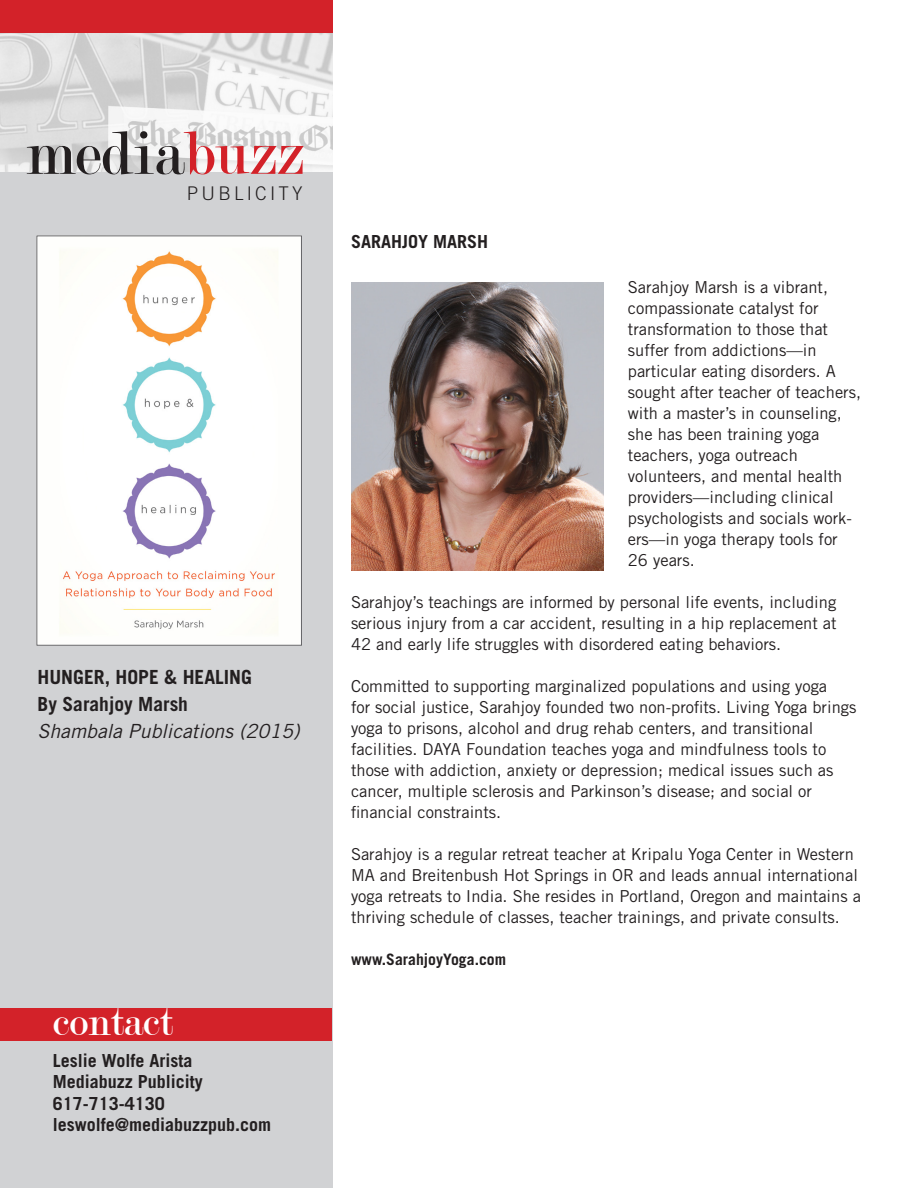
<style>
.page{position:relative;width:918px;height:1188px;background:#fff}
.page>*{position:absolute;margin:0;border:0;box-sizing:border-box;transform-origin:0 0}
.t1{font:65.25px "Modern";color:#231f20}
.t2{font:42px "Modern";color:#fff}
.t3{font:700 19.5px/27px "Trade Gothic LT Std";color:#231f20}
.t4{font:300 18.9px "Trade Gothic LT Std";letter-spacing:.17em;color:#231f20}
.t5{font:700 18px/21.6px "Trade Gothic LT Std";color:#231f20}
.t6{font:16.5px/21px "Trade Gothic LT Std";color:#231f20}
.t7{font:700 15.75px "Trade Gothic LT Std";color:#231f20}
.s1{color:#d32229}
.s2{font-weight:400;font-style:italic}
</style>
<div class="page">
<img style="left:0;top:32px;width:333px;height:141px">
<div style="left:0;top:173px;width:333px;height:1015px;background:#d1d2d4"></div>
<img style="left:351px;top:282px;width:253px;height:289px">
<div style="left:0;top:0;width:333px;height:32px;background:#d32229"></div>
<div style="left:0;top:1008px;width:332px;height:32px;background:#d32229"></div>
<img style="left:38px;top:238px;width:262px;height:406px">
<div style="left:36px;top:236px;width:266px;height:410px;border:1px solid #636366"></div>
<p class="t1" style="left:26px;top:121px;width:280px">media<span class="s1">buzz</span></p>
<p class="t4" style="left:187px;top:182px;width:117px">PUBLICITY</p>
<p class="t3" style="left:38px;top:663px;width:264px">HUNGER, HOPE &amp; HEALING<br>By Sarahjoy Marsh<br><span class="s2">Shambala Publications (2015)</span></p>
<p class="t2" style="left:53px;top:1000px;width:122px">contact</p>
<p class="t5" style="left:53px;top:1049px;width:220px">Leslie Wolfe Arista<br>Mediabuzz Publicity<br>617-713-4130 leswolfe@mediabuzzpub.com</p>
<p class="t5" style="left:351px;top:231px;width:139px">SARAHJOY MARSH</p>
<p class="t6" style="left:628px;top:277px;width:235px">Sarahjoy Marsh is a vibrant, compassionate catalyst for transformation to those that suffer from addictions—in particular eating disorders. A sought after teacher of teachers, with a master’s in counseling, she has been training yoga teachers, yoga outreach volunteers, and mental health providers—including clinical psychologists and socials work&shy;ers—in yoga therapy tools for<br>26 years.</p>
<p class="t6" style="left:351px;top:592px;width:487px;text-align:justify">Sarahjoy’s teachings are informed by personal life events, including serious injury from a car accident, resulting in a hip replacement at 42 and early life struggles with disordered eating behaviors.</p>
<p class="t6" style="left:351px;top:676px;width:507px">Committed to supporting marginalized populations and using yoga<br>for social justice, Sarahjoy founded two non-profits. Living Yoga brings yoga to prisons, alcohol and drug rehab centers, and transitional facilities. DAYA Foundation teaches yoga and mindfulness tools to those with addiction, anxiety or depression; medical issues such as cancer, multiple sclerosis and Parkinson’s disease; and social or financial constraints.</p>
<p class="t6" style="left:351px;top:844px;width:512px">Sarahjoy is a regular retreat teacher at Kripalu Yoga Center in Western MA and Breitenbush Hot Springs in OR and leads annual international yoga retreats to India. She resides in Portland, Oregon and maintains a thriving schedule of classes, teacher trainings, and private consults.</p>
<p class="t7" style="left:351px;top:950px;width:157px">www.SarahjoyYoga.com</p>
</div>
